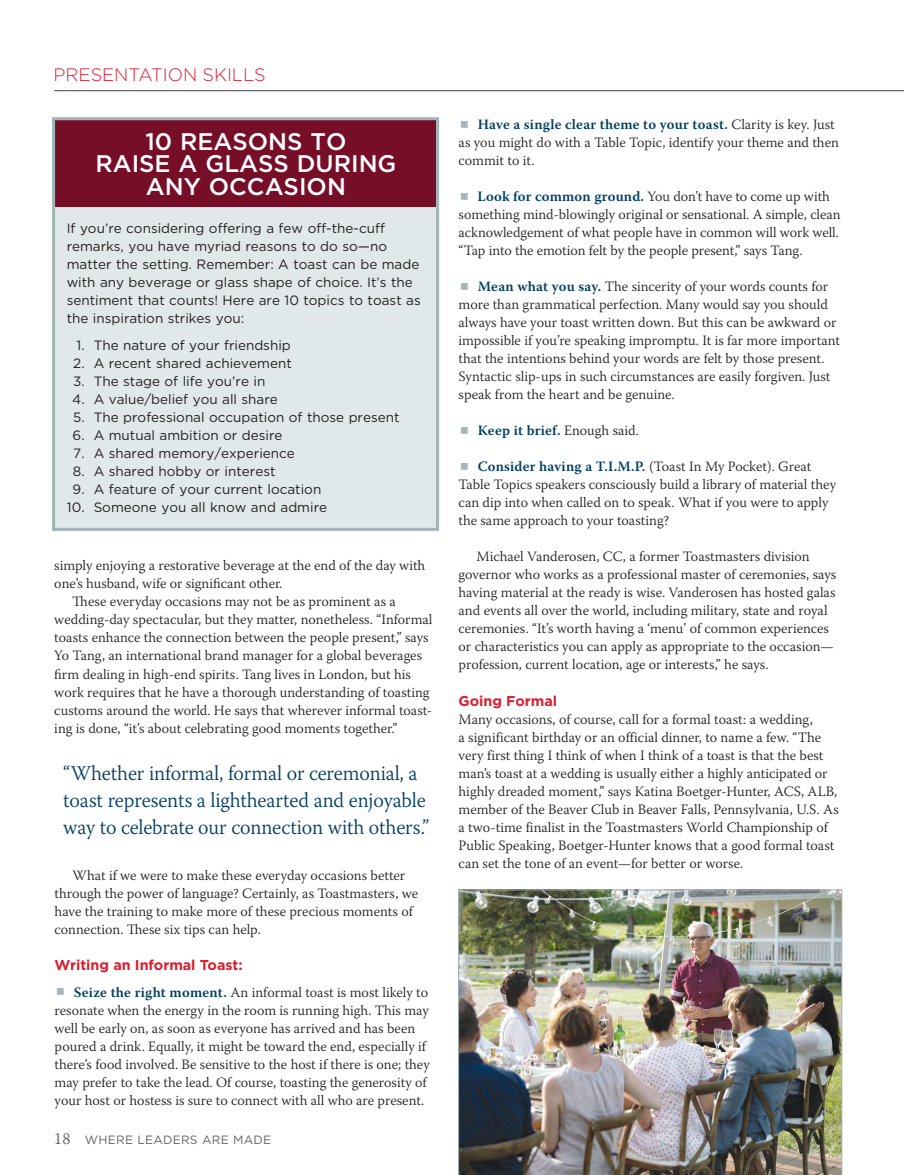
<style>
.page{position:relative;width:904px;height:1175px;background:#fff}
.page>*{position:absolute;margin:0;border:0;box-sizing:border-box;transform-origin:0 0}
.t1{font:500 24px/22.5px "Gotham";color:#fff;text-align:center}
.t2{font:300 21px/27px "Warnock Pro";letter-spacing:-.005em;color:#003f61;scale:.96 1}
.t3{font:300 18px "Gotham";color:#db1e30}
.t4{font:300 14.25px/18px "Warnock Pro";color:#231f20}
.t5{font:700 14.25px "Gotham";color:#db1e30}
.t6{font:600 14.25px "Warnock Pro";letter-spacing:.015em;color:#003f61}
.t7{font:13.5px/18px "Gotham";color:#231f20}
.t8{font:12px "Gotham";letter-spacing:.02em;color:#636366}
.s1{font-weight:600;color:#003f61}
.s2{font-family:"Warnock Pro";font-weight:300;font-size:16.5px;color:#57585a}
.s3{font-weight:300;color:#231f20}
</style>
<div class="page">
<hr style="left:54px;top:90px;width:850px;height:1px;background:#636366">
<div style="left:54px;top:152px;width:382px;height:377px;background:#e1e8e9"></div>
<div style="left:54px;top:119px;width:382px;height:88px;background:#770e28"></div>
<img style="left:458px;top:889px;width:384px;height:285px">
<div style="left:52px;top:117px;width:387px;height:414px;border:3px solid #a0b3b6"></div>
<p class="t3" style="left:54px;top:63px;width:214px">PRESENTATION SKILLS</p>
<h1 class="t1" style="left:95px;top:130px;width:303px">10 REASONS TO<br>RAISE A GLASS DURING<br>ANY OCCASION</h1>
<p class="t7" style="left:67px;top:219px;width:356px">If you’re considering offering a few off-the-cuff remarks, you have myriad reasons to do so—no matter the setting. Remember: A toast can be made with any beverage or glass shape of choice. It’s the sentiment that counts! Here are 10 topics to toast as the inspiration strikes you:</p>
<p class="t7" style="left:77px;top:336px;width:216px">1. The nature of your friendship</p>
<p class="t7" style="left:73px;top:354px;width:220px">2. A recent shared achievement</p>
<p class="t7" style="left:73px;top:372px;width:194px">3. The stage of life you’re in</p>
<p class="t7" style="left:72px;top:390px;width:207px">4. A value/belief you all share</p>
<p class="t7" style="left:73px;top:408px;width:328px">5. The professional occupation of those present</p>
<p class="t7" style="left:73px;top:426px;width:211px">6. A mutual ambition or desire</p>
<p class="t7" style="left:73px;top:444px;width:223px">7. A shared memory/experience</p>
<p class="t7" style="left:73px;top:462px;width:204px">8. A shared hobby or interest</p>
<p class="t7" style="left:73px;top:480px;width:250px">9. A feature of your current location</p>
<p class="t7" style="left:67px;top:498px;width:262px">10. Someone you all know and admire</p>
<p class="t4" style="left:54px;top:556px;width:373px">simply enjoying a restorative beverage at the end of the day with</p>
<p class="t4" style="left:54px;top:574px;width:230px">one’s husband, wife or significant other.</p>
<p class="t4" style="left:72px;top:592px;width:325px">These everyday occasions may not be as prominent as a</p>
<p class="t4" style="left:54px;top:610px;width:380px">wedding-day spectacular, but they matter, nonetheless. “Informal</p>
<p class="t4" style="left:54px;top:628px;width:376px">toasts enhance the connection between the people present,” says</p>
<p class="t4" style="left:54px;top:646px;width:369px">Yo Tang, an international brand manager for a global beverages</p>
<p class="t4" style="left:54px;top:664px;width:358px">firm dealing in high-end spirits. Tang lives in London, but his</p>
<p class="t4" style="left:54px;top:682px;width:377px">work requires that he have a thorough understanding of toasting</p>
<p class="t4" style="left:54px;top:700px;width:379px">customs around the world. He says that wherever informal toast-</p>
<p class="t4" style="left:54px;top:718px;width:345px">ing is done, “it’s about celebrating good moments together.”</p>
<h2 class="t2" style="left:63px;top:759px;width:383px">“Whether informal, formal or ceremonial, a toast represents a lighthearted and enjoyable way to celebrate our connection with others.”</h2>
<p class="t4" style="left:55px;top:865px;width:365px;text-indent:18px">What if we were to make these everyday occasions better through the power of language? Certainly, as Toastmasters, we have the training to make more of these precious moments of connection. These six tips can help.</p>
<p class="t5" style="left:55px;top:955px;width:190px">Writing an Informal Toast:</p>
<p class="t4" style="left:55px;top:982px;width:377px;text-indent:19px"><span class="s1">Seize the right moment.</span> An informal toast is most likely to resonate when the energy in the room is running high. This may well be early on, as soon as everyone has arrived and has been poured a drink. Equally, it might be toward the end, especially if there’s food involved. Be sensitive to the host if there is one; they may prefer to take the lead. Of course, toasting the generosity of your host or hostess is sure to connect with all who are present.</p>
<p class="t8" style="left:54px;top:1131px;width:219px"><span class="s2">18</span> WHERE LEADERS ARE MADE</p>
<p class="t4" style="left:459px;top:115px;width:382px;text-indent:19px"><span class="s1">Have a single clear theme to your toast.</span> Clarity is key. Just as you might do with a Table Topic, identify your theme and then commit to it.</p>
<p class="t4" style="left:459px;top:187px;width:384px;text-indent:19px"><span class="s1">Look for common ground.</span> You don’t have to come up with something mind-blowingly original or sensational. A simple, clean acknowledgement of what people have in common will work well. “Tap into the emotion felt by the people present,” says Tang.</p>
<p class="t4" style="left:459px;top:277px;width:383px;text-indent:19px"><span class="s1">Mean what you say.</span> The sincerity of your words counts for more than grammatical perfection. Many would say you should always have your toast written down. But this can be awkward or impossible if you’re speaking impromptu. It is far more important that the intentions behind your words are felt by those present.<br>Syntactic slip-ups in such circumstances are easily forgiven. Just speak from the heart and be genuine.</p>
<p class="t6" style="left:478px;top:422px;width:163px">Keep it brief. <span class="s3">Enough said.</span></p>
<p class="t4" style="left:459px;top:457px;width:379px;text-indent:19px"><span class="s1">Consider having a T.I.M.P.</span> (Toast In My Pocket). Great Table Topics speakers consciously build a library of material they can dip into when called on to speak. What if you were to apply the same approach to your toasting?</p>
<p class="t4" style="left:459px;top:547px;width:379px;text-indent:18px">Michael Vanderosen, CC, a former Toastmasters division governor who works as a professional master of ceremonies, says having material at the ready is wise. Vanderosen has hosted galas and events all over the world, including military, state and royal ceremonies. “It’s worth having a ‘menu’ of common experiences or characteristics you can apply as appropriate to the occasion— profession, current location, age or interests,” he says.</p>
<p class="t5" style="left:459px;top:691px;width:100px">Going Formal</p>
<p class="t4" style="left:459px;top:709px;width:382px">Many occasions, of course, call for a formal toast: a wedding,<br>a significant birthday or an official dinner, to name a few. “The very first thing I think of when I think of a toast is that the best man’s toast at a wedding is usually either a highly anticipated or highly dreaded moment,” says Katina Boetger-Hunter, ACS, ALB, member of the Beaver Club in Beaver Falls, Pennsylvania, U.S. As a two-time finalist in the Toastmasters World Championship of Public Speaking, Boetger-Hunter knows that a good formal toast can set the tone of an event—for better or worse.</p>
</div>
